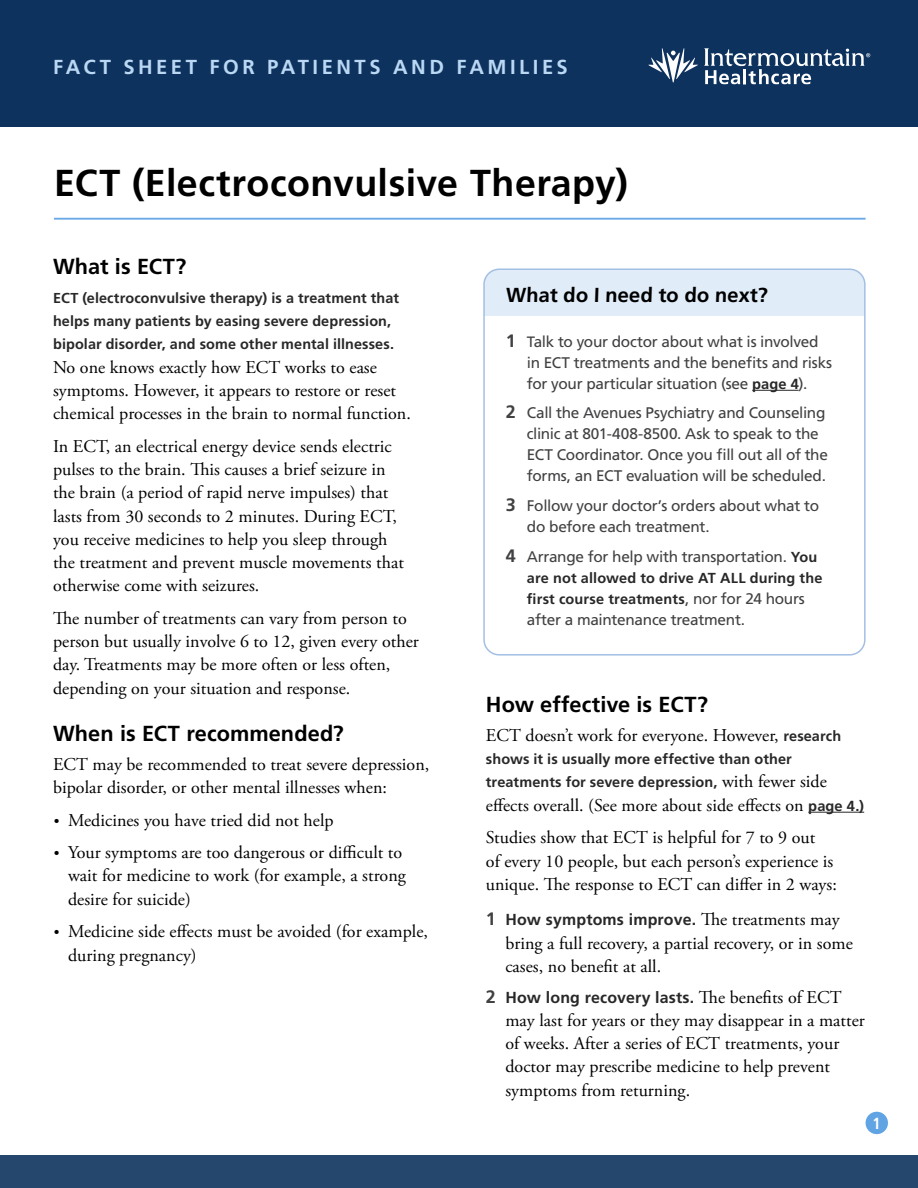
<style>
.page{position:relative;width:918px;height:1188px;background:#fff}
.page>*{position:absolute;margin:0;border:0;box-sizing:border-box;transform-origin:0 0}
.Title__h1{font:700 37.5px "Frutiger LT Std";letter-spacing:.015em;color:#000}
.Level_1__h2{font:700 21.75px "Frutiger LT Std";letter-spacing:.005em;color:#000}
.t1{font:700 20.25px "Frutiger LT Std";letter-spacing:.17em;color:#bad7f3}
.Main_table{font:700 20.25px "Frutiger LT Std";color:#000}
.Main__p{font:18px/23.2px "Adobe Garamond Pro";color:#000}
.t2{font:700 condensed 16.2px "Frutiger LT Std";color:#fff}
.t3{font:700 15.9px "Frutiger LT Std";letter-spacing:.01em;color:#292829}
.t4{font:15.3px/21px "Frutiger LT Std";letter-spacing:-.02em;color:#414042}
.Main__p-2{font:700 14.4px/23.2px "Frutiger LT Std";letter-spacing:.005em;color:#292829}
.s1{font-size:15px}
.s2{font-weight:700;font-size:18px}
.s3{font-weight:700;font-size:14.7px;color:#292829}
.s4{font-weight:700;font-size:14.4px;color:#292829}
.s5{font-weight:400;font-size:15.3px;color:#414042}
.s6{font-family:"Frutiger LT Std";font-weight:700;font-size:14.4px;color:#292829}
.s7{font-family:"Adobe Garamond Pro";font-weight:400;font-size:18px;color:#000}
.s8{font-family:"Frutiger LT Std";font-weight:700;font-size:14.7px;color:#292829}
.s9{font-size:18px;color:#414042}
</style>
<div class="page">
<div style="left:0;top:0;width:918px;height:127px;background:#0d325e"></div>
<div style="left:866px;top:1112px;width:22px;height:22px;background:#61a4e4;border-radius:50%"></div>
<div style="left:0;top:1156px;width:918px;height:32px;background:#25476e"></div>
<svg style="left:648px;top:48px;width:50px;height:34px"></svg>
<svg style="left:704px;top:48px;width:166px;height:36px"></svg>
<hr style="left:54px;top:218px;width:812px;height:2px;background:#6baae6">
<div style="left:484px;top:269px;width:381px;height:47px;background:#e0ecf8"></div>
<div style="left:483px;top:269px;width:383px;height:387px;border:2px solid #a4bfe4;border-radius:15px"></div>
<hr style="left:752px;top:390px;width:47px;height:1px;background:#292829">
<hr style="left:808px;top:812px;width:56px;height:1px;background:#292829">
<p class="t1" style="left:53px;top:55px;width:516px">FACT SHEET FOR PATIENTS AND FAMILIES</p>
<p class="Title__h1" style="left:54px;top:161px;width:576px">ECT (Electroconvulsive Therapy)</p>
<p class="Level_1__h2" style="left:53px;top:254px;width:135px">What is ECT?</p>
<p class="Main__p-2" style="left:53px;top:286px;width:347px">ECT (electroconvulsive therapy) is a treatment that helps many patients by easing severe depression, bipolar disorder, and some other mental illnesses.</p>
<p class="Main__p" style="left:53px;top:356px;width:359px">No one knows exactly how ECT works to ease symptoms. However, it appears to restore or reset chemical processes in the brain to normal function.</p>
<p class="Main__p" style="left:53px;top:435px;width:352px">In ECT, an electrical energy device sends electric pulses to the brain. This causes a brief seizure in the brain (a period of rapid nerve impulses) that lasts from 30 seconds to 2 minutes. During ECT, you receive medicines to help you sleep through the treatment and prevent muscle movements that otherwise come with seizures.</p>
<p class="Main__p" style="left:53px;top:607px;width:367px">The number of treatments can vary from person to person but usually involve 6 to 12, given every other day. Treatments may be more often or less often, depending on your situation and response.</p>
<p class="Level_1__h2" style="left:53px;top:721px;width:292px">When is ECT recommended?</p>
<p class="Main__p" style="left:53px;top:753px;width:378px">ECT may be recommended to treat severe depression, bipolar disorder, or other mental illnesses when:</p>
<p class="Main__p" style="left:54px;top:809px;width:281px"><span class="s1">•</span> Medicines you have tried did not help</p>
<p class="Main__p" style="left:68px;top:842px;width:339px;text-indent:-14px"><span class="s1">•</span> Your symptoms are too dangerous or difficult to wait for medicine to work (for example, a strong desire for suicide)</p>
<p class="Main__p" style="left:68px;top:921px;width:362px;text-indent:-14px"><span class="s1">•</span> Medicine side effects must be avoided (for example, during pregnancy)</p>
<p class="Main_table" style="left:506px;top:283px;width:264px">What do I need to do next?</p>
<p class="t4" style="left:527px;top:331px;width:307px;text-indent:-21px"><span class="s2">1</span> <span class="s1">T</span>alk to your doctor about what is involved in ECT treatments and the benefits and risks for your particular situation (see <span class="s3">page 4</span>).</p>
<p class="t4" style="left:527px;top:403px;width:303px;text-indent:-21px"><span class="s2">2</span> Call the Avenues Psychiatry and Counseling clinic at 801-408-8500. Ask to speak to the ECT Coordinator. Once you fill out all of the forms, an ECT evaluation will be scheduled.</p>
<p class="t4" style="left:527px;top:495px;width:294px;text-indent:-21px"><span class="s2">3</span> Follow your doctor’s orders about what to do before each treatment.</p>
<p class="t4" style="left:506px;top:546px;width:313px"><span class="s2">4</span> Arrange for help with transportation. <span class="s4">You</span></p>
<p class="Main__p-2" style="left:527px;top:567px;width:297px;line-height:21px">are not allowed to drive AT ALL during the first course treatments<span class="s5">, nor for 24 hours</span></p>
<p class="t4" style="left:527px;top:609px;width:220px">after a maintenance treatment.</p>
<p class="Level_1__h2" style="left:486px;top:692px;width:223px">How effective is ECT?</p>
<p class="Main__p" style="left:486px;top:724px;width:357px">ECT doesn’t work for everyone. However, <span class="s6">research</span></p>
<p class="Main__p-2" style="left:486px;top:748px;width:343px">shows it is usually more effective than other treatments for severe depression, <span class="s7">with fewer side</span></p>
<p class="Main__p" style="left:486px;top:794px;width:380px">effects overall. (See more about side effects on <span class="s8">page 4.)</span></p>
<p class="Main__p" style="left:486px;top:827px;width:353px">Studies show that ECT is helpful for 7 to 9 out<br>of every 10 people, but each person’s experience is unique. The response to ECT can differ in 2 ways:</p>
<p class="t3" style="left:486px;top:911px;width:355px"><span class="s9">1</span> How symptoms improve. <span class="s7">The treatments may</span></p>
<p class="Main__p" style="left:505px;top:932px;width:349px">bring a full recovery, a partial recovery, or in some cases, no benefit at all.</p>
<p class="t3" style="left:486px;top:988px;width:357px"><span class="s9">2</span> How long recovery lasts. <span class="s7">The benefits of ECT</span></p>
<p class="Main__p" style="left:505px;top:1009px;width:361px">may last for years or they may disappear in a matter of weeks. After a series of ECT treatments, your doctor may prescribe medicine to help prevent symptoms from returning.</p>
<p class="t2" style="left:873px;top:1113px;width:10px">1</p>
</div>
